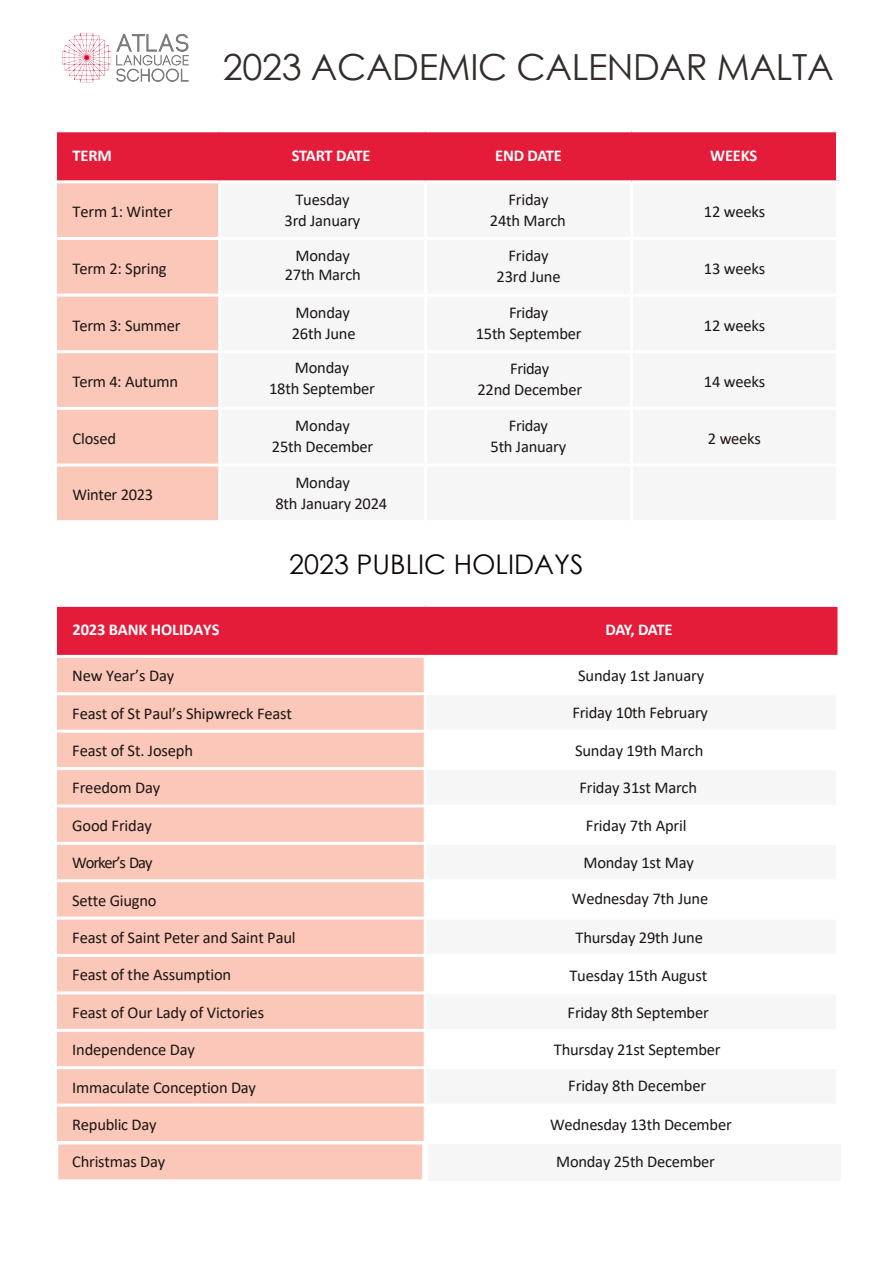
<style>
.page{position:relative;width:893px;height:1263px;background:#fff}
.page>*{position:absolute;margin:0;border:0;box-sizing:border-box;transform-origin:0 0}
.t1{font:36px "Century Gothic";letter-spacing:-.01em;color:#332d2b}
.t2{font:27px "Century Gothic";color:#0c0806}
.t3{font:16.5px/21px "Calibri";letter-spacing:-.015em;color:#1b1513;text-align:center}
.t4{font:700 16.5px "Calibri";letter-spacing:-.01em;color:#fff}
.t5{font:16.5px "Calibri";letter-spacing:-.065em;color:#1b1513}
</style>
<div class="page">
<div style="left:428px;top:1143px;width:413px;height:37px;background:#f6f6f6"></div>
<div style="left:57px;top:607px;width:780px;height:48px;background:#e41c39"></div>
<div style="left:57px;top:658px;width:367px;height:371px;background:#fbc7b8"></div>
<div style="left:57px;top:1032px;width:367px;height:147px;background:#fbc7b8"></div>
<div style="left:425px;top:1068px;width:412px;height:37px;background:#f6f6f6"></div>
<hr style="left:54px;top:692px;width:371px;height:3px;background:#fff">
<hr style="left:54px;top:730px;width:371px;height:3px;background:#fff">
<hr style="left:54px;top:767px;width:371px;height:3px;background:#fff">
<hr style="left:54px;top:804px;width:371px;height:3px;background:#fff">
<hr style="left:54px;top:842px;width:371px;height:3px;background:#fff">
<hr style="left:54px;top:879px;width:371px;height:3px;background:#fff">
<hr style="left:54px;top:917px;width:371px;height:3px;background:#fff">
<hr style="left:54px;top:954px;width:371px;height:3px;background:#fff">
<hr style="left:54px;top:991px;width:371px;height:3px;background:#fff">
<hr style="left:54px;top:1066px;width:371px;height:3px;background:#fff">
<hr style="left:425px;top:1066px;width:414px;height:3px;background:#fff">
<hr style="left:424px;top:1069px;width:3px;height:34px;background:#fff">
<hr style="left:836px;top:1069px;width:3px;height:34px;background:#fff">
<hr style="left:54px;top:1103px;width:371px;height:3px;background:#fff">
<hr style="left:425px;top:1103px;width:414px;height:3px;background:#fff">
<hr style="left:54px;top:1141px;width:371px;height:3px;background:#fff">
<hr style="left:425px;top:1141px;width:414px;height:3px;background:#fff">
<img style="left:62px;top:33px;width:127px;height:50px">
<div style="left:57px;top:132px;width:779px;height:48px;background:#e41c39"></div>
<div style="left:57px;top:183px;width:161px;height:337px;background:#fbc7b8"></div>
<hr style="left:54px;top:237px;width:166px;height:3px;background:#fff">
<hr style="left:54px;top:294px;width:166px;height:3px;background:#fff">
<hr style="left:54px;top:350px;width:166px;height:3px;background:#fff">
<hr style="left:54px;top:407px;width:166px;height:3px;background:#fff">
<hr style="left:54px;top:463px;width:166px;height:3px;background:#fff">
<h1 class="t1" style="left:223px;top:42px;width:612px">2023 ACADEMIC CALENDAR MALTA</h1>
<p class="t4" style="left:73px;top:143px;width:41px">TERM</p>
<p class="t4" style="left:292px;top:143px;width:80px">START DATE</p>
<p class="t4" style="left:495px;top:143px;width:68px">END DATE</p>
<p class="t4" style="left:710px;top:143px;width:49px">WEEKS</p>
<p class="t3" style="left:72px;top:201px;width:101px">Term 1: Winter</p>
<p class="t3" style="left:285px;top:188px;width:77px">Tuesday<br>3rd January</p>
<p class="t3" style="left:490px;top:188px;width:78px">Friday<br>24th March</p>
<p class="t3" style="left:704px;top:201px;width:63px">12 weeks</p>
<p class="t3" style="left:72px;top:257px;width:96px">Term 2: Spring</p>
<p class="t3" style="left:285px;top:246px;width:78px;line-height:19px">Monday<br>27th March</p>
<p class="t3" style="left:497px;top:245px;width:65px">Friday<br>23rd June</p>
<p class="t3" style="left:704px;top:257px;width:63px">13 weeks</p>
<p class="t3" style="left:72px;top:314px;width:110px">Term 3: Summer</p>
<p class="t3" style="left:292px;top:302px;width:65px;text-align:left">Monday<br>26th June</p>
<p class="t3" style="left:476px;top:302px;width:107px">Friday<br>15th September</p>
<p class="t3" style="left:704px;top:314px;width:63px">12 weeks</p>
<p class="t3" style="left:72px;top:371px;width:107px">Term 4: Autumn</p>
<p class="t3" style="left:269px;top:357px;width:107px">Monday<br>18th September</p>
<p class="t3" style="left:477px;top:358px;width:106px">Friday<br>22nd December</p>
<p class="t3" style="left:704px;top:371px;width:63px">14 weeks</p>
<p class="t3" style="left:72px;top:427px;width:45px">Closed</p>
<p class="t3" style="left:272px;top:415px;width:103px">Monday<br>25th December</p>
<p class="t3" style="left:490px;top:415px;width:77px">Friday<br>5th January</p>
<p class="t3" style="left:708px;top:427px;width:54px">2 weeks</p>
<p class="t3" style="left:72px;top:484px;width:82px">Winter 2023</p>
<p class="t3" style="left:275px;top:472px;width:113px;text-align:left;text-indent:20px">Monday<br>8th January 2024</p>
<h2 class="t2" style="left:289px;top:545px;width:296px">2023 PUBLIC HOLIDAYS</h2>
<p class="t4" style="left:73px;top:618px;width:148px">2023 BANK HOLIDAYS</p>
<p class="t4" style="left:606px;top:618px;width:68px">DAY, DATE</p>
<p class="t3" style="left:72px;top:665px;width:103px">New Year’s Day</p>
<p class="t3" style="left:72px;top:702px;width:221px">Feast of St Paul’s Shipwreck Feast</p>
<p class="t3" style="left:72px;top:739px;width:122px">Feast of St. Joseph</p>
<p class="t3" style="left:72px;top:777px;width:90px">Freedom Day</p>
<p class="t3" style="left:72px;top:814px;width:81px">Good Friday</p>
<p class="t5" style="left:72px;top:851px;width:82px">Worker’s Day</p>
<p class="t3" style="left:72px;top:889px;width:86px">Sette Giugno</p>
<p class="t3" style="left:72px;top:926px;width:225px">Feast of Saint Peter and Saint Paul</p>
<p class="t3" style="left:72px;top:964px;width:160px">Feast of the Assumption</p>
<p class="t3" style="left:72px;top:1001px;width:193px">Feast of Our Lady of Victories</p>
<p class="t3" style="left:72px;top:1039px;width:124px">Independence Day</p>
<p class="t3" style="left:72px;top:1076px;width:185px">Immaculate Conception Day</p>
<p class="t3" style="left:72px;top:1113px;width:86px">Republic Day</p>
<p class="t3" style="left:72px;top:1151px;width:94px">Christmas Day</p>
<p class="t3" style="left:578px;top:665px;width:127px">Sunday 1st January</p>
<p class="t3" style="left:572px;top:702px;width:137px">Friday 10th February</p>
<p class="t3" style="left:575px;top:739px;width:130px">Sunday 19th March</p>
<p class="t3" style="left:579px;top:777px;width:119px">Friday 31st March</p>
<p class="t3" style="left:586px;top:814px;width:102px">Friday 7th April</p>
<p class="t3" style="left:583px;top:851px;width:112px">Monday 1st May</p>
<p class="t3" style="left:572px;top:888px;width:138px">Wednesday 7th June</p>
<p class="t3" style="left:575px;top:926px;width:129px">Thursday 29th June</p>
<p class="t3" style="left:569px;top:965px;width:139px">Tuesday 15th August</p>
<p class="t3" style="left:568px;top:1001px;width:143px">Friday 8th September</p>
<p class="t3" style="left:554px;top:1038px;width:168px">Thursday 21st September</p>
<p class="t3" style="left:568px;top:1075px;width:139px">Friday 8th December</p>
<p class="t3" style="left:550px;top:1113px;width:183px">Wednesday 13th December</p>
<p class="t3" style="left:556px;top:1151px;width:160px">Monday 25th December</p>
</div>
